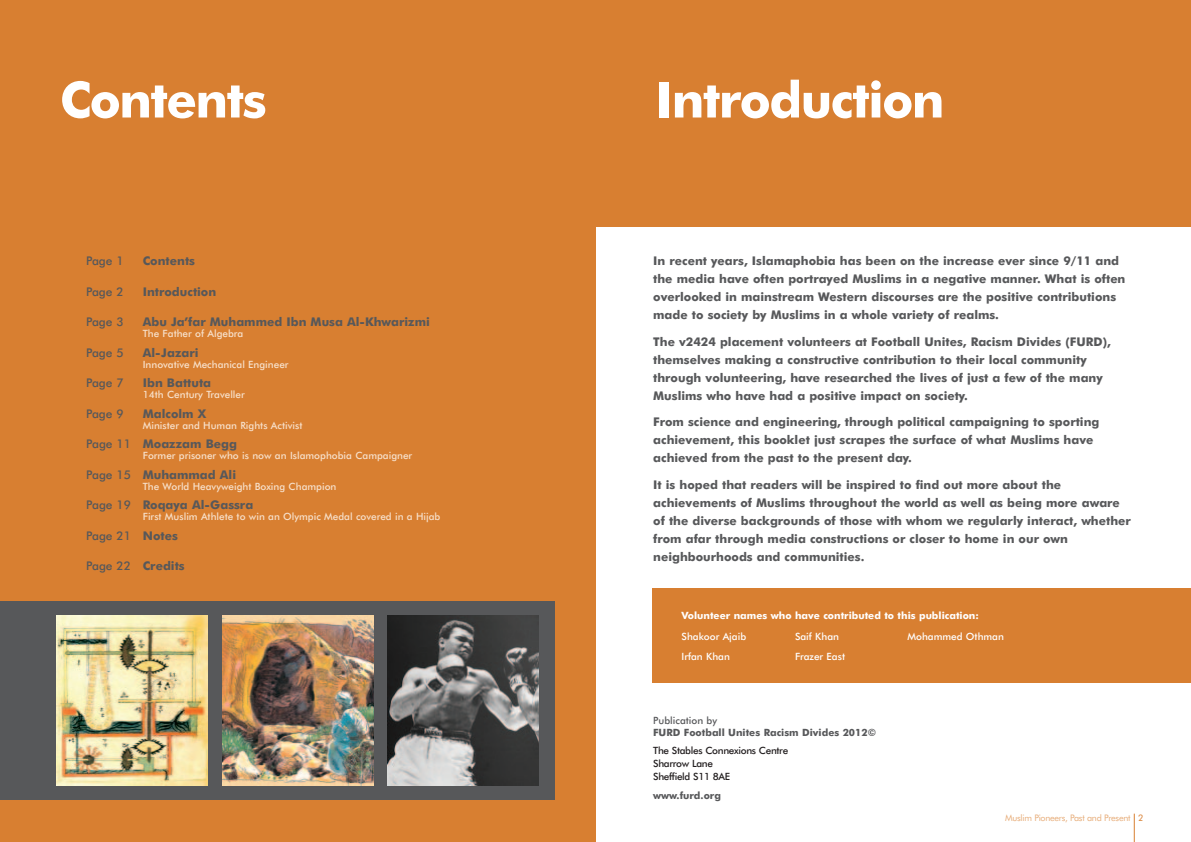
<style>
.page{position:relative;width:1191px;height:842px;background:#fff}
.page>*{position:absolute;margin:0;border:0;box-sizing:border-box;transform-origin:0 0}
.t1{font:700 50px "Futura BT";letter-spacing:-.03em;color:#fff}
.t2{font:700 12px/18px "Futura BT";color:#57585a}
.t3{font:500 12px "Futura BT";color:#57585a}
.t4{font:500 10px "Futura BT";color:#f7e0ca}
.t5{font:500 10px "Futura BT";color:#fff}
.t6{font:500 10px/13px "Futura BT";letter-spacing:-.03em;color:#231f20}
.t7{font:700 10px "Futura BT";color:#fff}
.t8{font:700 10px "Futura BT";color:#57585a}
.t9{font:500 10px "Futura BT";color:#57585a}
.t10{font:9px "Futura BT";letter-spacing:-.03em;color:#e7ac78}
.s1{font-weight:500}
.s2{font-weight:700}
.s3{color:#d87f31}
</style>
<div class="page">
<div style="left:0;top:0;width:595px;height:842px;background:#d87f31"></div>
<div style="left:0;top:601px;width:554px;height:198px;background:#57585a"></div>
<div style="left:567px;top:0;width:624px;height:227px;background:#d87f31"></div>
<svg style="left:1134px;top:814px;width:1px;height:28px"></svg>
<div style="left:652px;top:588px;width:539px;height:95px;background:#d87f31"></div>
<img style="left:387px;top:615px;width:152px;height:170px">
<img style="left:222px;top:615px;width:151px;height:170px">
<img style="left:57px;top:615px;width:151px;height:170px">
<h1 class="t1" style="left:60px;top:80px;width:208px">Contents</h1>
<h1 class="t1" style="left:655px;top:80px;width:291px">Introduction</h1>
<p class="t3" style="left:86px;top:256px;width:39px">Page 1</p>
<p class="t2" style="left:143px;top:253px;width:54px">Contents</p>
<p class="t3" style="left:86px;top:287px;width:39px">Page 2</p>
<p class="t2" style="left:143px;top:283px;width:75px">Introduction</p>
<p class="t3" style="left:86px;top:317px;width:39px">Page 3</p>
<p class="t2" style="left:143px;top:314px;width:288px">Abu Ja’far Muhammed Ibn Musa Al-Khwarizmi</p>
<p class="t4" style="left:143px;top:330px;width:102px">The Father of Algebra</p>
<p class="t3" style="left:86px;top:348px;width:39px">Page 5</p>
<p class="t2" style="left:143px;top:344px;width:57px">Al-Jazari</p>
<p class="t4" style="left:143px;top:360px;width:147px">Innovative Mechanical Engineer</p>
<p class="t3" style="left:86px;top:378px;width:39px">Page 7</p>
<p class="t2" style="left:143px;top:375px;width:70px">Ibn Battuta</p>
<p class="t4" style="left:143px;top:391px;width:104px">14th Century Traveller</p>
<p class="t3" style="left:86px;top:409px;width:39px">Page 9</p>
<p class="t2" style="left:143px;top:405px;width:65px">Malcolm X</p>
<p class="t4" style="left:143px;top:421px;width:161px">Minister and Human Rights Activist</p>
<p class="t2" style="left:86px;top:436px;width:152px"><span class="s1">Page 11</span> Moazzam Begg</p>
<p class="t4" style="left:143px;top:452px;width:271px">Former prisoner who is now an Islamophobia Campaigner</p>
<p class="t2" style="left:86px;top:466px;width:151px"><span class="s1">Page 15</span> Muhammad Ali</p>
<p class="t4" style="left:143px;top:482px;width:195px">The World Heavyweight Boxing Champion</p>
<p class="t2" style="left:86px;top:497px;width:169px"><span class="s1">Page 19</span> Roqaya Al-Gassra</p>
<p class="t4" style="left:143px;top:513px;width:299px">First Muslim Athlete to win an Olympic Medal covered in a Hijab</p>
<p class="t3" style="left:86px;top:531px;width:93px">Page 21 <span class="s2">Notes</span></p>
<p class="t2" style="left:86px;top:558px;width:100px"><span class="s1">Page 22</span> Credits</p>
<p class="t2" style="left:653px;top:253px;width:474px">In recent years, Islamaphobia has been on the increase ever since 9/11 and the media have often portrayed Muslims in a negative manner. What is often overlooked in mainstream Western discourses are the positive contributions made to society by Muslims in a whole variety of realms.</p>
<p class="t2" style="left:653px;top:333px;width:459px">The v2424 placement volunteers at Football Unites, Racism Divides (FURD), themselves making a constructive contribution to their local community through volunteering, have researched the lives of just a few of the many Muslims who have had a positive impact on society.</p>
<p class="t2" style="left:653px;top:414px;width:448px">From science and engineering, through political campaigning to sporting achievement, this booklet just scrapes the surface of what Muslims have achieved from the past to the present day.</p>
<p class="t2" style="left:653px;top:476px;width:479px">It is hoped that readers will be inspired to find out more about the achievements of Muslims throughout the world as well as being more aware of the diverse backgrounds of those with whom we regularly interact, whether from afar through media constructions or closer to home in our own neighbourhoods and communities.</p>
<p class="t7" style="left:681px;top:611px;width:299px">Volunteer names who have contributed to this publication:</p>
<p class="t5" style="left:681px;top:632px;width:66px">Shakoor Ajaib</p>
<p class="t5" style="left:795px;top:632px;width:46px">Saif Khan</p>
<p class="t5" style="left:907px;top:632px;width:98px">Mohammed Othman</p>
<p class="t5" style="left:681px;top:652px;width:50px">Irfan Khan</p>
<p class="t5" style="left:795px;top:652px;width:52px">Frazer East</p>
<p class="t9" style="left:653px;top:716px;width:65px">Publication by</p>
<p class="t8" style="left:653px;top:728px;width:224px">FURD Football Unites Racism Divides 2012©</p>
<p class="t6" style="left:653px;top:745px;width:137px">The Stables Connexions Centre<br>Sharrow Lane<br>Sheffield S11 8AE</p>
<p class="t8" style="left:653px;top:792px;width:69px">www.furd.org</p>
<p class="t10" style="left:1005px;top:815px;width:140px">Muslim Pioneers, Past and Present <span class="s3">2</span></p>
</div>
